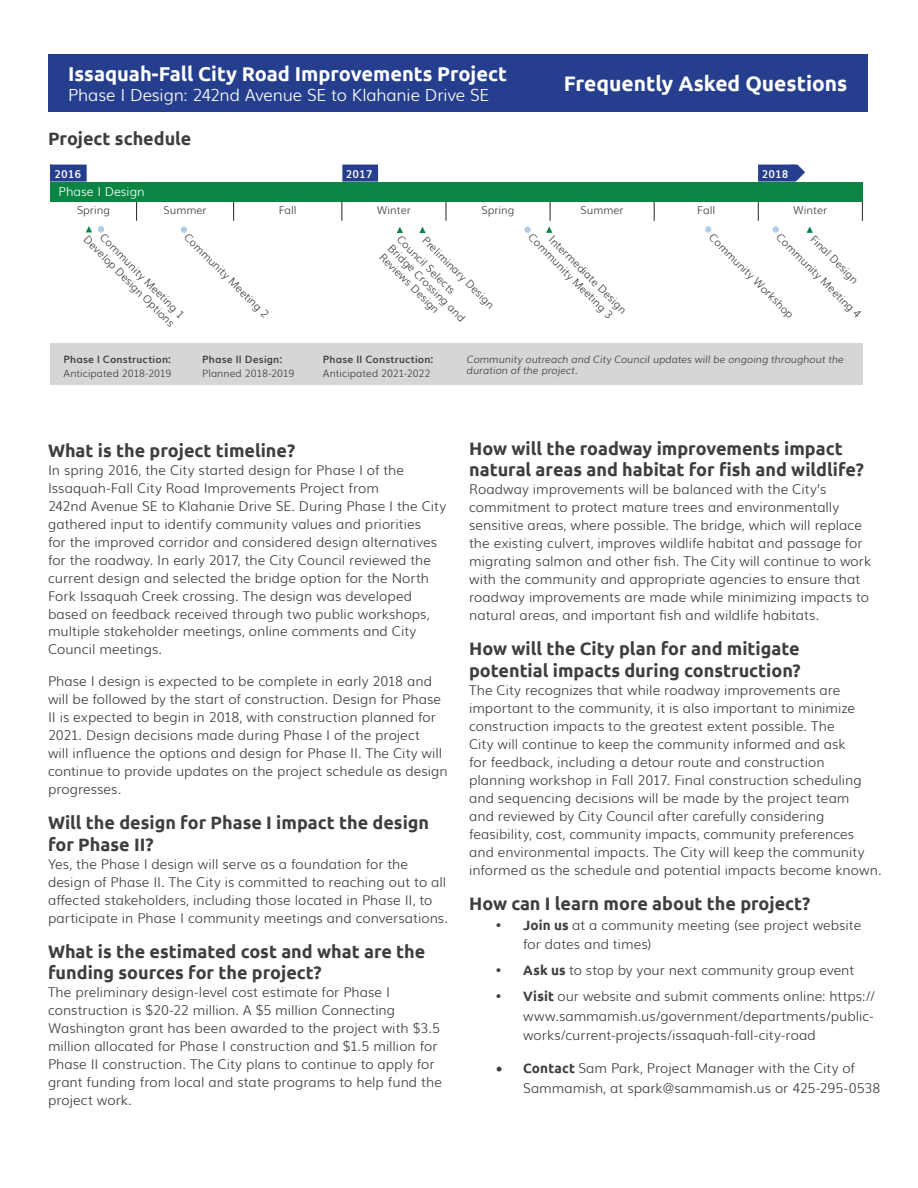
<style>
.page{position:relative;width:918px;height:1188px;background:#fff}
.page>*{position:absolute;margin:0;border:0;box-sizing:border-box;transform-origin:0 0}
.t1{font:700 21px "Ubuntu";color:#fff}
.t2{font:700 20.1px "Ubuntu";color:#fff}
.t3{font:700 18px/21.6px "Ubuntu";color:#3e3e3f}
.t4{font:300 16.65px "Muli";letter-spacing:-.01em;color:#fff}
.t5{font:700 13.8px "Ubuntu";color:#3e3e3f}
.t6{font:300 13.5px/18px "Muli";color:#3e3e3f}
.t7{font:300 12.3px "Muli";color:#fff}
.t8{font:300 10.8px/12.3px "Muli";color:#3e3e3f}
.t9{font:700 10.8px "Muli";color:#fff}
.t10{font:italic 300 10.05px/10.8px "Muli";color:#3e3e3f}
.t11{font:300 10.05px "Muli";color:#3e3e3f}
.t12{font:700 10.05px "Muli";letter-spacing:.025em;color:#3e3e3f}
.s1{font-family:"Ubuntu";font-weight:700}
</style>
<div class="page">
<div style="left:48px;top:54px;width:820px;height:57px;background:#253f8e"></div>
<svg style="left:50px;top:165px;width:755px;height:17px"></svg>
<svg style="left:807px;top:226px;width:6px;height:7px"></svg>
<svg style="left:136px;top:202px;width:1px;height:19px"></svg>
<svg style="left:233px;top:202px;width:1px;height:19px"></svg>
<svg style="left:342px;top:202px;width:1px;height:19px"></svg>
<svg style="left:446px;top:202px;width:1px;height:19px"></svg>
<svg style="left:654px;top:202px;width:1px;height:19px"></svg>
<svg style="left:758px;top:202px;width:1px;height:19px"></svg>
<svg style="left:862px;top:202px;width:1px;height:19px"></svg>
<div style="left:50px;top:182px;width:812px;height:19px;background:#0a8543"></div>
<svg style="left:86px;top:226px;width:6px;height:6px"></svg>
<svg style="left:419px;top:227px;width:7px;height:6px"></svg>
<svg style="left:98px;top:226px;width:6px;height:6px"></svg>
<svg style="left:181px;top:227px;width:6px;height:6px"></svg>
<div style="left:524px;top:226px;width:7px;height:7px;background:#accfed;border-radius:50%"></div>
<div style="left:705px;top:226px;width:6px;height:7px;background:#accfed;border-radius:50%"></div>
<div style="left:773px;top:226px;width:6px;height:7px;background:#accfed;border-radius:50%"></div>
<svg style="left:546px;top:202px;width:6px;height:31px"></svg>
<svg style="left:397px;top:227px;width:6px;height:6px"></svg>
<div style="left:50px;top:343px;width:812px;height:42px;background:#d5d6d8"></div>
<h2 class="t2" style="left:68px;top:62px;width:440px">Issaquah-Fall City Road Improvements Project</h2>
<p class="t4" style="left:68px;top:82px;width:423px">Phase I Design: 242nd Avenue SE to Klahanie Drive SE</p>
<h1 class="t1" style="left:564px;top:70px;width:285px">Frequently Asked Questions</h1>
<p class="t5" style="left:50px;top:124px;width:112px">Project schedule</p>
<h3 class="t3" style="left:48px;top:127px;width:145px">Project schedule</h3>
<p class="t9" style="left:54px;top:166px;width:28px">2016</p>
<p class="t9" style="left:346px;top:166px;width:28px">2017</p>
<p class="t9" style="left:762px;top:166px;width:28px">2018</p>
<p class="t7" style="left:59px;top:182px;width:88px">Phase I Design</p>
<p class="t8" style="left:77px;top:203px;width:34px">Spring</p>
<p class="t8" style="left:164px;top:203px;width:45px">Summer</p>
<p class="t8" style="left:279px;top:203px;width:19px">Fall</p>
<p class="t8" style="left:377px;top:203px;width:36px">Winter</p>
<p class="t8" style="left:482px;top:203px;width:34px">Spring</p>
<p class="t8" style="left:581px;top:203px;width:45px">Summer</p>
<p class="t8" style="left:697px;top:203px;width:19px">Fall</p>
<p class="t8" style="left:793px;top:203px;width:36px">Winter</p>
<p class="t8" style="left:90px;top:233px;width:125px;rotate:45deg">Develop Design Options</p>
<p class="t8" style="left:107px;top:231px;width:116px;rotate:45deg">Community Meeting 1</p>
<p class="t8" style="left:191px;top:230px;width:116px;rotate:45deg">Community Meeting 2</p>
<p class="t8" style="left:429px;top:233px;width:98px;rotate:45deg">Preliminary Design</p>
<p class="t8" style="left:535px;top:231px;width:116px;rotate:45deg">Community Meeting 3</p>
<p class="t8" style="left:783px;top:230px;width:116px;rotate:45deg">Community Meeting 4</p>
<p class="t8" style="left:556px;top:233px;width:106px;rotate:45deg">Intermediate Design</p>
<p class="t8" style="left:716px;top:230px;width:116px;rotate:45deg">Community Workshop</p>
<p class="t8" style="left:404px;top:232px;width:106px;rotate:45deg">Council Selects<br>Bridge Crossing and<br>Reviews Design</p>
<p class="t8" style="left:817px;top:232px;width:65px;rotate:45deg">Final Design</p>
<p class="t12" style="left:64px;top:352px;width:109px">Phase I Construction:</p>
<p class="t11" style="left:64px;top:365px;width:109px">Anticipated 2018-2019</p>
<p class="t12" style="left:202px;top:352px;width:82px">Phase II Design:</p>
<p class="t11" style="left:202px;top:365px;width:94px">Planned 2018-2019</p>
<p class="t12" style="left:323px;top:352px;width:112px">Phase II Construction:</p>
<p class="t11" style="left:323px;top:365px;width:109px">Anticipated 2021-2022</p>
<p class="t10" style="left:467px;top:354px;width:378px">Community outreach and City Council updates will be ongoing throughout the duration of the project.</p>
<h3 class="t3" style="left:48px;top:439px;width:249px">What is the project timeline?</h3>
<p class="t6" style="left:48px;top:460px;width:400px">In spring 2016, the City started design for Phase I of the Issaquah-Fall City Road Improvements Project from<br>242nd Avenue SE to Klahanie Drive SE. During Phase I the City gathered input to identify community values and priorities<br>for the improved corridor and considered design alternatives for the roadway. In early 2017, the City Council reviewed the current design and selected the bridge option for the North Fork Issaquah Creek crossing. The design was developed based on feedback received through two public workshops, multiple stakeholder meetings, online comments and City Council meetings.</p>
<p class="t6" style="left:48px;top:671px;width:401px">Phase I design is expected to be complete in early 2018 and will be followed by the start of construction. Design for Phase II is expected to begin in 2018, with construction planned for 2021. Design decisions made during Phase I of the project<br>will influence the options and design for Phase II. The City will continue to provide updates on the project schedule as design progresses.</p>
<h3 class="t3" style="left:48px;top:812px;width:383px">Will the design for Phase I impact the design for Phase II?</h3>
<p class="t6" style="left:48px;top:854px;width:402px">Yes, the Phase I design will serve as a foundation for the design of Phase II. The City is committed to reaching out to all affected stakeholders, including those located in Phase II, to participate in Phase I community meetings and conversations.</p>
<h3 class="t3" style="left:48px;top:940px;width:379px">What is the estimated cost and what are the funding sources for the project?</h3>
<p class="t6" style="left:48px;top:983px;width:395px">The preliminary design-level cost estimate for Phase I construction is $20-22 million. A $5 million Connecting Washington grant has been awarded to the project with $3.5 million allocated for Phase I construction and $1.5 million for Phase II construction. The City plans to continue to apply for grant funding from local and state programs to help fund the project work.</p>
<h3 class="t3" style="left:469px;top:437px;width:397px">How will the roadway improvements impact natural areas and habitat for fish and wildlife?</h3>
<p class="t6" style="left:469px;top:479px;width:404px">Roadway improvements will be balanced with the City’s commitment to protect mature trees and environmentally sensitive areas, where possible. The bridge, which will replace the existing culvert, improves wildlife habitat and passage for migrating salmon and other fish. The City will continue to work with the community and appropriate agencies to ensure that roadway improvements are made while minimizing impacts to natural areas, and important fish and wildlife habitats.</p>
<h3 class="t3" style="left:469px;top:638px;width:333px">How will the City plan for and mitigate potential impacts during construction?</h3>
<p class="t6" style="left:469px;top:680px;width:414px">The City recognizes that while roadway improvements are important to the community, it is also important to minimize construction impacts to the greatest extent possible. The<br>City will continue to keep the community informed and ask<br>for feedback, including a detour route and construction planning workshop in Fall 2017. Final construction scheduling and sequencing decisions will be made by the project team<br>and reviewed by City Council after carefully considering feasibility, cost, community impacts, community preferences and environmental impacts. The City will keep the community informed as the schedule and potential impacts become known.</p>
<h3 class="t3" style="left:469px;top:893px;width:343px">How can I learn more about the project?</h3>
<p class="t6" style="left:523px;top:914px;width:340px;line-height:19.5px;text-indent:-27px"><span class="s1">• Join us</span> at a community meeting (see project website for dates and times)</p>
<p class="t6" style="left:496px;top:960px;width:360px"><span class="s1">• Ask us</span> to stop by your next community group event</p>
<p class="t6" style="left:523px;top:986px;width:354px;line-height:19.5px;text-align:justify;text-indent:-27px"><span class="s1">• Visit</span> our website and submit comments online: https:// www.sammamish.us/government/departments/public&shy;works/current-projects/issaquah-fall-city-road</p>
<p class="t6" style="left:523px;top:1058px;width:359px;line-height:19.5px;text-indent:-27px">• <span class="s1">Contact</span> Sam Park, Project Manager with the City of<br>Sammamish, at spark@sammamish.us or 425-295-0538</p>
</div>
